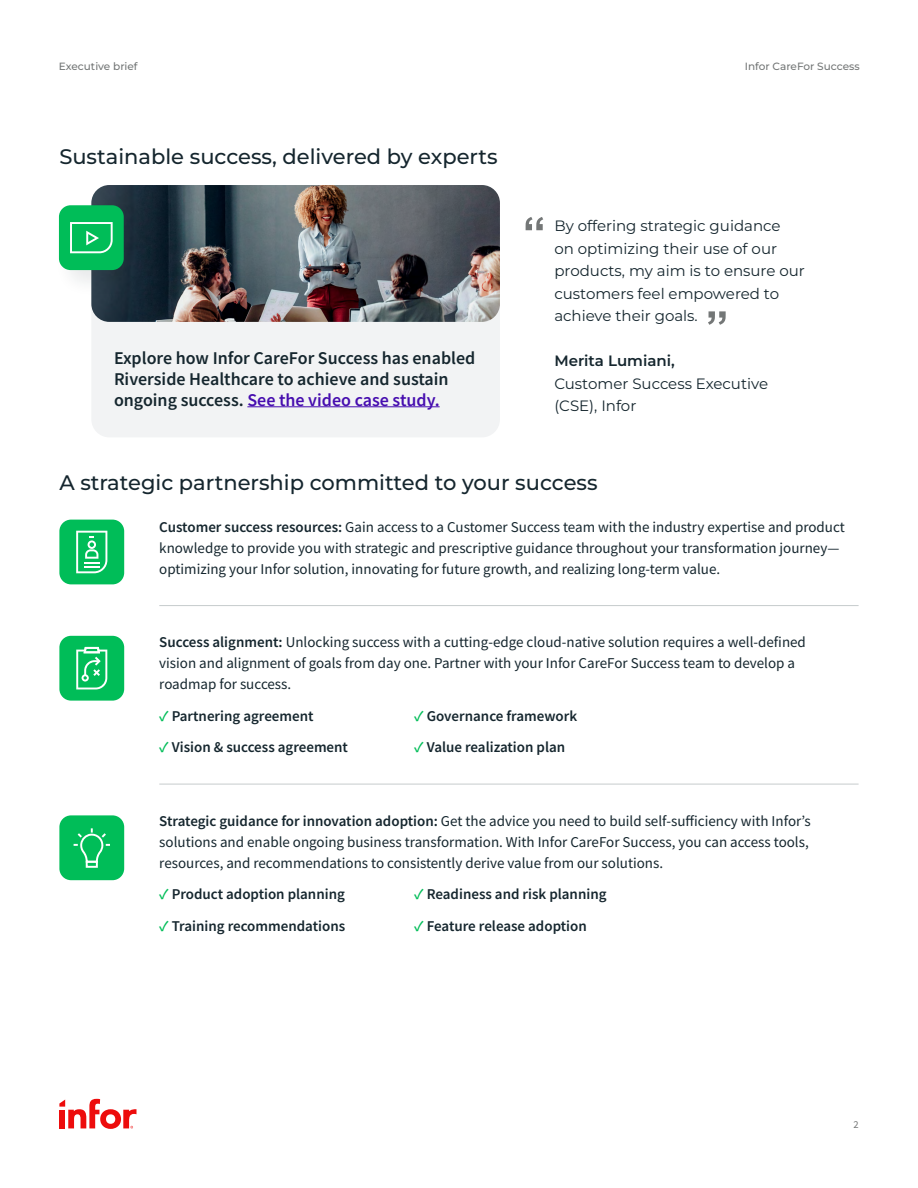
<style>
.page{position:relative;width:918px;height:1188px;background:#fff}
.page>*{position:absolute;margin:0;border:0;box-sizing:border-box;transform-origin:0 0}
.t1{font:500 21px "Montserrat";color:#15262e}
.t2{font:600 18px/21px "Source Sans Pro";color:#15262e}
.t3{font:15px/21px "Source Sans Pro";color:#15262e}
.t4{font:600 15px "Source Sans Pro";color:#15262e}
.t5{font:15px/22.5px "Montserrat";color:#15262e}
.t6{font:600 15px "Montserrat";color:#15262e}
.t7{font:500 10.5px "Montserrat";color:#747777}
.t8{font:10.5px "Source Sans Pro";color:#747777}
.s1{color:#460daf}
.s2{font-weight:600}
.s3{color:#00bd58}
</style>
<div class="page">
<div style="left:91px;top:290px;width:409px;height:147px;background:#f2f3f4;border-radius:18px"></div>
<img style="left:91px;top:185px;width:409px;height:137px">
<div style="left:53px;top:199px;width:98px;height:98px;background:#15262e;opacity:.1"></div>
<div style="left:59px;top:205px;width:65px;height:65px;background:#00bd58;border-radius:12px"></div>
<svg style="left:70px;top:222px;width:43px;height:31px"></svg>
<hr style="left:247px;top:406px;width:193px;height:1px;background:#460daf">
<div style="left:59px;top:520px;width:65px;height:64px;background:#00bd58;border-radius:12px"></div>
<svg style="left:76px;top:531px;width:31px;height:42px"></svg>
<div style="left:59px;top:636px;width:65px;height:65px;background:#00bd58;border-radius:12px"></div>
<svg style="left:76px;top:647px;width:31px;height:42px"></svg>
<div style="left:59px;top:815px;width:65px;height:65px;background:#00bd58;border-radius:12px"></div>
<div style="left:86px;top:861px;width:12px;height:7px;border:2px solid #fff"></div>
<svg style="left:74px;top:828px;width:36px;height:36px"></svg>
<hr style="left:159px;top:605px;width:700px;height:1px;background:#c6cbcc">
<hr style="left:159px;top:784px;width:700px;height:1px;background:#c6cbcc">
<svg style="left:526px;top:217px;width:17px;height:13px"></svg>
<svg style="left:708px;top:311px;width:18px;height:14px"></svg>
<svg style="left:59px;top:1099px;width:77px;height:30px"></svg>
<p class="t7" style="left:59px;top:59px;width:80px">Executive brief</p>
<p class="t7" style="left:745px;top:59px;width:116px">Infor CareFor Success</p>
<h1 class="t1" style="left:59px;top:142px;width:440px">Sustainable success, delivered by experts</h1>
<p class="t2" style="left:114px;top:347px;width:363px">Explore how Infor CareFor Success has enabled<br>Riverside Healthcare to achieve and sustain ongoing success. <span class="s1">See the video case study.</span></p>
<p class="t5" style="left:554px;top:214px;width:252px">By offering strategic guidance<br>on optimizing their use of our products, my aim is to ensure our customers feel empowered to achieve their goals.</p>
<p class="t6" style="left:554px;top:350px;width:122px">Merita Lumiani,</p>
<p class="t5" style="left:554px;top:372px;width:215px">Customer Success Executive (CSE), Infor</p>
<h1 class="t1" style="left:59px;top:468px;width:540px">A strategic partnership committed to your success</h1>
<p class="t3" style="left:159px;top:516px;width:687px"><span class="s2">Customer success resources:</span> Gain access to a Customer Success team with the industry expertise and product knowledge to provide you with strategic and prescriptive guidance throughout your transformation journey— optimizing your Infor solution, innovating for future growth, and realizing long-term value.</p>
<p class="t3" style="left:159px;top:632px;width:648px"><span class="s2">Success alignment:</span> Unlocking success with a cutting-edge cloud-native solution requires a well-defined vision and alignment of goals from day one. Partner with your Infor CareFor Success team to develop a roadmap for success.</p>
<p class="t4" style="left:159px;top:706px;width:156px"><span class="s3">✓</span> Partnering agreement</p>
<p class="t4" style="left:414px;top:706px;width:165px"><span class="s3">✓</span> Governance framework</p>
<p class="t4" style="left:159px;top:738px;width:190px"><span class="s3">✓</span> Vision &amp; success agreement</p>
<p class="t4" style="left:414px;top:738px;width:152px"><span class="s3">✓</span> Value realization plan</p>
<p class="t3" style="left:159px;top:810px;width:653px"><span class="s2">Strategic guidance for innovation adoption:</span> Get the advice you need to build self-sufficiency with Infor’s solutions and enable ongoing business transformation. With Infor CareFor Success, you can access tools, resources, and recommendations to consistently derive value from our solutions.</p>
<p class="t4" style="left:159px;top:885px;width:187px"><span class="s3">✓</span> Product adoption planning</p>
<p class="t4" style="left:414px;top:885px;width:194px"><span class="s3">✓</span> Readiness and risk planning</p>
<p class="t4" style="left:159px;top:916px;width:187px"><span class="s3">✓</span> Training recommendations</p>
<p class="t4" style="left:414px;top:916px;width:174px"><span class="s3">✓</span> Feature release adoption</p>
<p class="t8" style="left:853px;top:1118px;width:7px">2</p>
</div>
